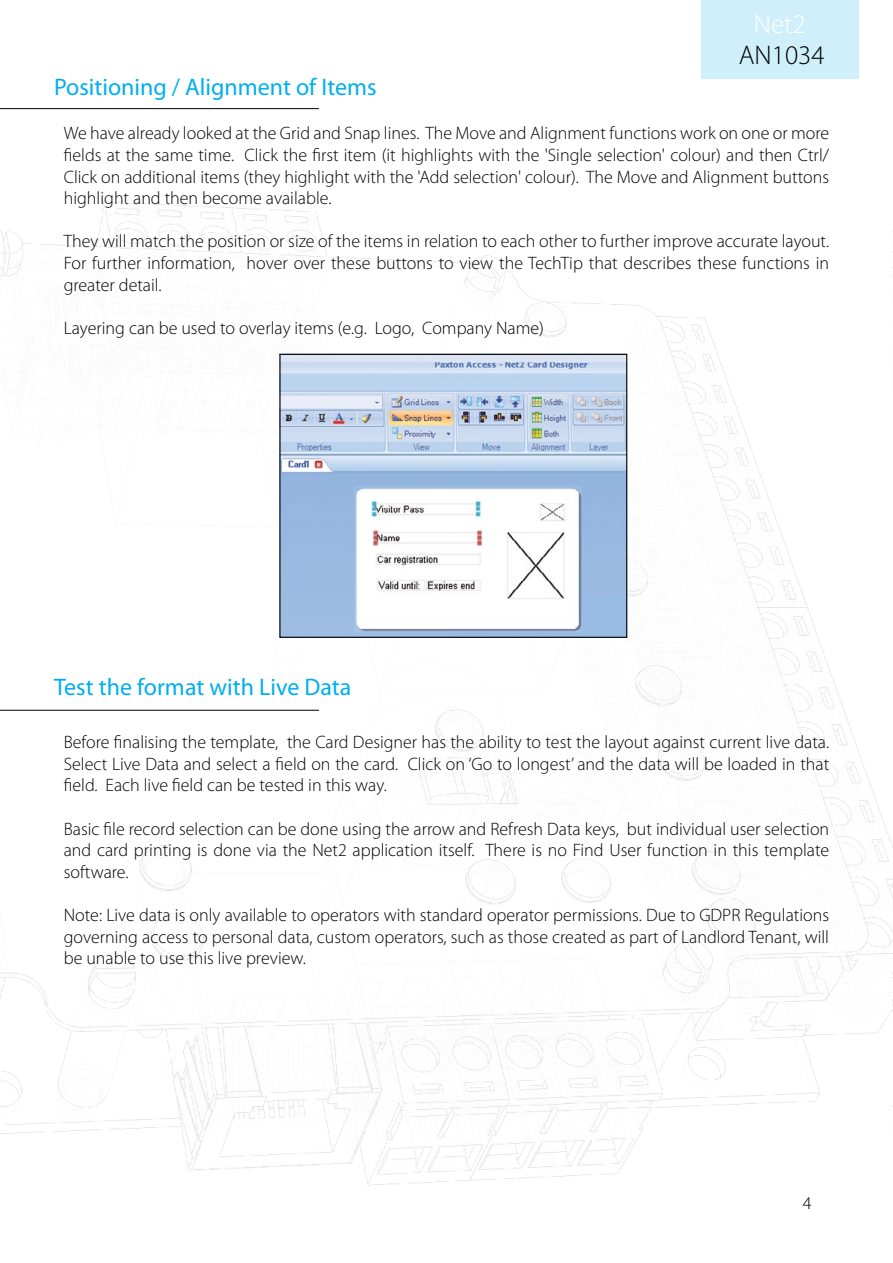
<style>
.page{position:relative;width:893px;height:1263px;background:#fff}
.page>*{position:absolute;margin:0;border:0;box-sizing:border-box;transform-origin:0 0}
.t1{font:300 27px "Myriad Pro";color:#000}
.t2{font:300 27px "Myriad Pro";color:#fff}
.t3{font:24px "Myriad Pro";color:#00aeef}
.t4{font:300 18px/21.6px "Myriad Pro";color:#000;text-align:justify}
</style>
<div class="page">
<img style="left:0;top:201px;width:893px;height:985px">
<div style="left:702px;top:0;width:157px;height:79px;background:#cfeffb"></div>
<img style="left:281px;top:356px;width:344px;height:280px">
<div style="left:279px;top:354px;width:348px;height:284px;border:1px solid #000"></div>
<hr style="left:0;top:108px;width:319px;height:1px;background:#000">
<hr style="left:0;top:710px;width:319px;height:1px;background:#000">
<h1 class="t2" style="left:754px;top:8px;width:53px">Net2</h1>
<h2 class="t3" style="left:54px;top:72px;width:324px">Positioning / Alignment of Items</h2>
<h1 class="t1" style="left:739px;top:39px;width:87px">AN1034</h1>
<p class="t4" style="left:64px;top:122px;width:767px">We have already looked at the Grid and Snap lines. The Move and Alignment functions work on one or more fields at the same time. Click the first item (it highlights with the 'Single selection' colour) and then Ctrl/ Click on additional items (they highlight with the 'Add selection' colour). The Move and Alignment buttons highlight and then become available.</p>
<p class="t4" style="left:64px;top:230px;width:767px">They will match the position or size of the items in relation to each other to further improve accurate layout.<br>For further information, hover over these buttons to view the TechTip that describes these functions in greater detail.</p>
<p class="t4" style="left:64px;top:317px;width:482px">Layering can be used to overlay items (e.g. Logo, Company Name)</p>
<h2 class="t3" style="left:54px;top:672px;width:299px">Test the format with Live Data</h2>
<p class="t4" style="left:64px;top:731px;width:767px">Before finalising the template, the Card Designer has the ability to test the layout against current live data.<br>Select Live Data and select a field on the card. Click on ‘Go to longest’ and the data will be loaded in that field. Each live field can be tested in this way.</p>
<p class="t4" style="left:64px;top:818px;width:767px">Basic file record selection can be done using the arrow and Refresh Data keys, but individual user selection and card printing is done via the Net2 application itself. There is no Find User function in this template software.</p>
<p class="t4" style="left:64px;top:904px;width:767px">Note: Live data is only available to operators with standard operator permissions. Due to GDPR Regulations governing access to personal data, custom operators, such as those created as part of Landlord Tenant, will be unable to use this live preview.</p>
<p class="t4" style="left:803px;top:1192px;width:10px">4</p>
</div>
